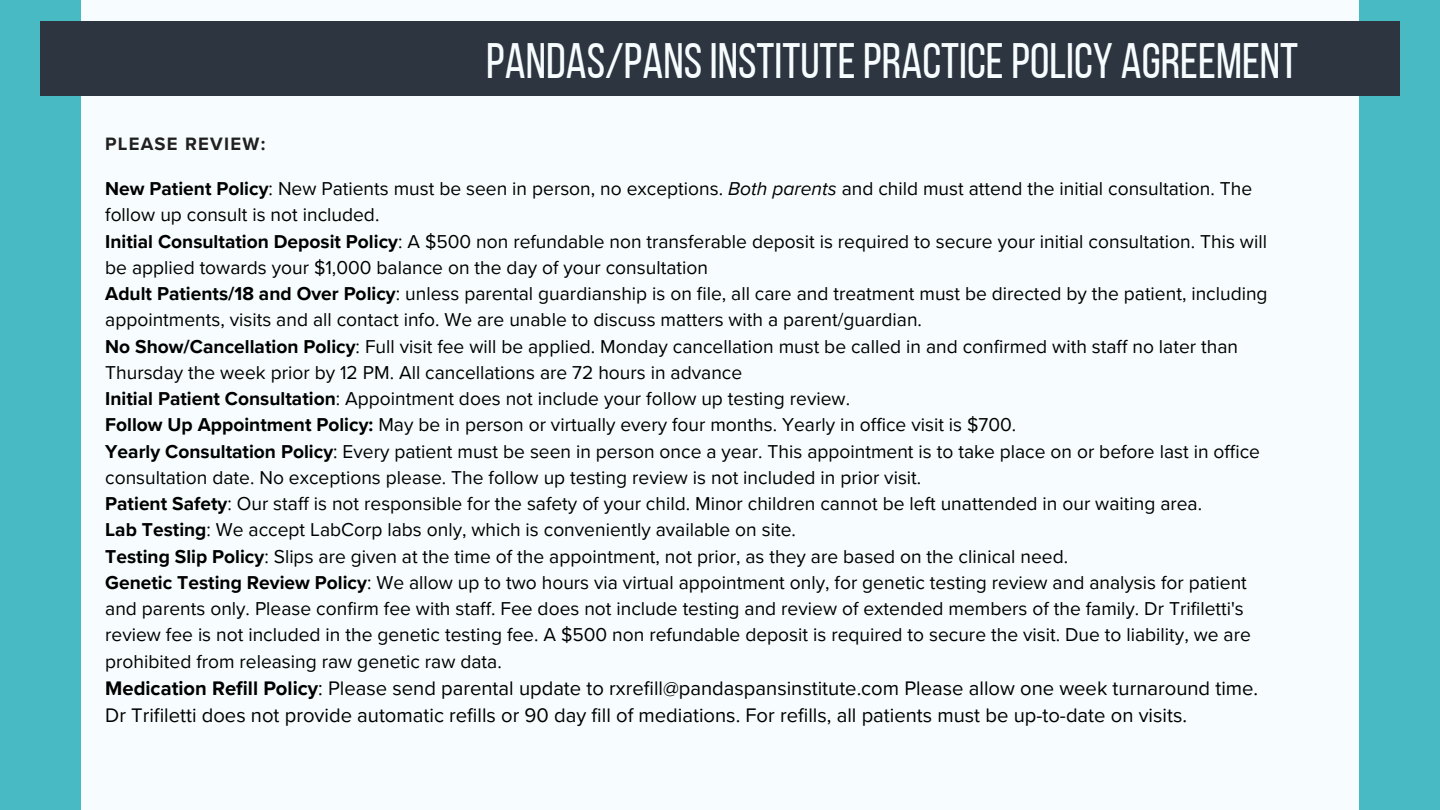
<style>
.page{position:relative;width:1440px;height:810px;background:#f7fdfe}
.page>*{position:absolute;margin:0;border:0;box-sizing:border-box;transform-origin:0 0}
.t1{font:49.7px "Bebas Neue";color:#f7fdfe}
.t2{font:20.2px/27.8px "Proxima Nova";color:#000}
.t3{font:19.2px/26.2px "Proxima Nova";color:#000}
.t4{font:700 18.5px "Proxima Nova";letter-spacing:.07em;color:#211f20}
.s1{font-weight:700}
.s2{font-style:italic}
</style>
<div class="page">
<div style="left:0;top:0;width:81px;height:810px;background:#48bac3"></div>
<div style="left:1359px;top:0;width:81px;height:810px;background:#48bac3"></div>
<div style="left:40px;top:21px;width:1360px;height:75px;background:#2d3541"></div>
<h1 class="t1" style="left:486px;top:41px;width:813px">PANDAS/PANSINSTITUTEPRACTICEPOLICY AGREEMENT</h1>
<h2 class="t4" style="left:105px;top:133px;width:162px">PLEASE REVIEW:</h2>
<p class="t3" style="left:105px;top:176px;width:1148px"><span class="s1">New Patient Policy</span>: New Patients must be seen in person, no exceptions. <span class="s2">Both parents</span> and child must attend the initial consultation. The follow up consult is not included.</p>
<p class="t3" style="left:105px;top:229px;width:1163px"><span class="s1">Initial Consultation Deposit Policy</span>: A $500 non refundable non transferable deposit is required to secure your initial consultation. This will be applied towards your $1,000 balance on the day of your consultation</p>
<p class="t3" style="left:105px;top:281px;width:1164px"><span class="s1">Adult Patients/18 and Over Policy</span>: unless parental guardianship is on file, all care and treatment must be directed by the patient, including appointments, visits and all contact info. We are unable to discuss matters with a parent/guardian.</p>
<p class="t3" style="left:105px;top:334px;width:1134px"><span class="s1">No Show/Cancellation Policy</span>: Full visit fee will be applied. Monday cancellation must be called in and confirmed with staff no later than<br>Thursday the week prior by 12 PM. All cancellations are 72 hours in advance</p>
<p class="t3" style="left:105px;top:386px;width:746px"><span class="s1">Initial Patient Consultation</span>: Appointment does not include your follow up testing review.</p>
<p class="t3" style="left:105px;top:412px;width:913px"><span class="s1">Follow Up Appointment Policy:</span> May be in person or virtually every four months. Yearly in office visit is $700.</p>
<p class="t3" style="left:105px;top:439px;width:1156px"><span class="s1">Yearly Consultation Policy</span>: Every patient must be seen in person once a year. This appointment is to take place on or before last in office consultation date. No exceptions please. The follow up testing review is not included in prior visit.</p>
<p class="t3" style="left:105px;top:491px;width:1098px"><span class="s1">Patient Safety</span>: Our staff is not responsible for the safety of your child. Minor children cannot be left unattended in our waiting area.</p>
<p class="t3" style="left:105px;top:517px;width:692px"><span class="s1">Lab Testing</span>: We accept LabCorp labs only, which is conveniently available on site.</p>
<p class="t3" style="left:105px;top:544px;width:965px"><span class="s1">Testing Slip Policy</span>: Slips are given at the time of the appointment, not prior, as they are based on the clinical need.</p>
<p class="t3" style="left:105px;top:570px;width:1147px"><span class="s1">Genetic Testing Review Policy</span>: We allow up to two hours via virtual appointment only, for genetic testing review and analysis for patient and parents only. Please confirm fee with staff. Fee does not include testing and review of extended members of the family. Dr Trifiletti's review fee is not included in the genetic testing fee. A $500 non refundable deposit is required to secure the visit. Due to liability, we are prohibited from releasing raw genetic raw data.</p>
<p class="t2" style="left:105px;top:675px;width:1155px"><span class="s1">Medication Refill Policy</span>: Please send parental update to rxrefill@pandaspansinstitute.com Please allow one week turnaround time.<br>Dr Trifiletti does not provide automatic refills or 90 day fill of mediations. For refills, all patients must be up-to-date on visits.</p>
</div>
